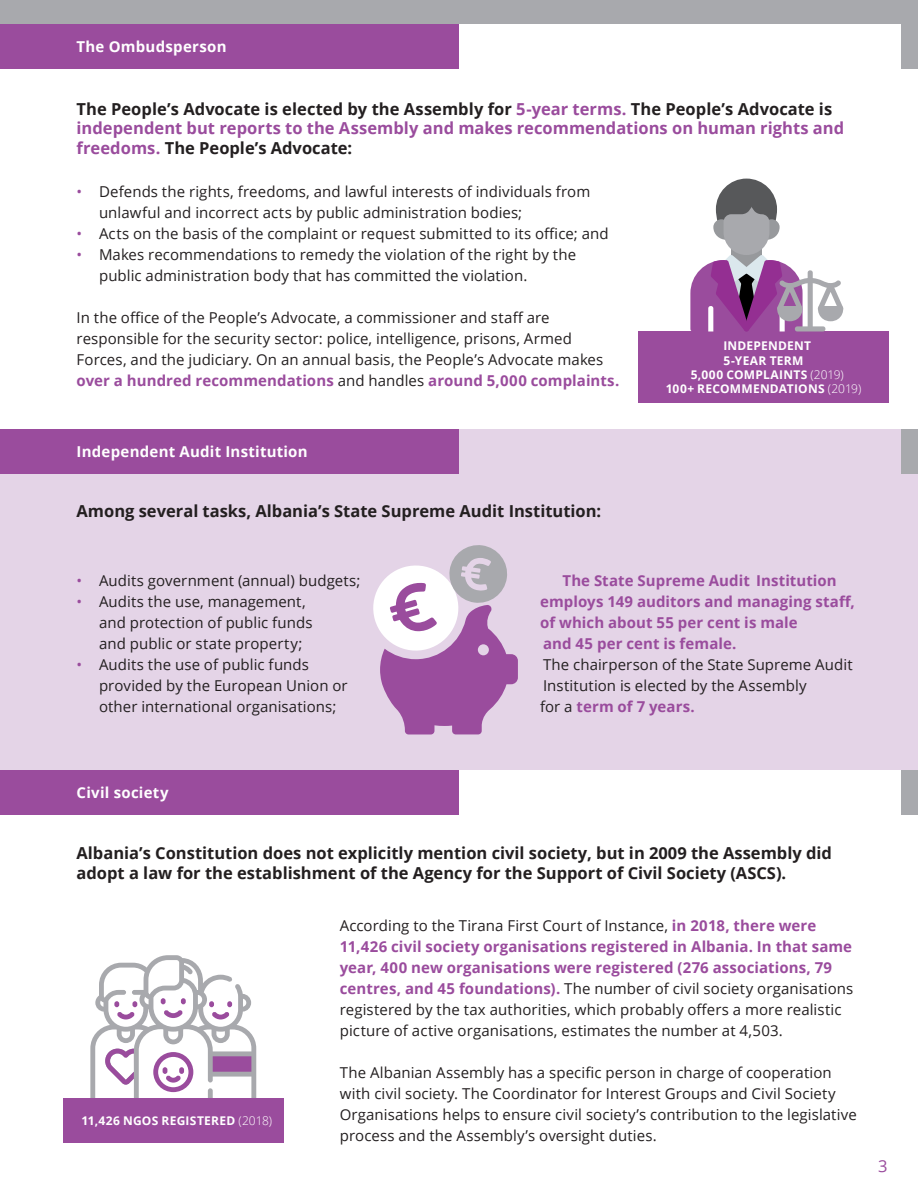
<style>
.page{position:relative;width:918px;height:1188px;background:#fff}
.page>*{position:absolute;margin:0;border:0;box-sizing:border-box;transform-origin:0 0}
.t1{font:700 16.5px/19.8px "Open Sans";color:#231f20}
.t2{font:700 16.5px/19.8px "Open Sans";color:#9a4c9d}
.t3{font:16.5px "Open Sans";color:#9a4c9d}
.t4{font:15px/21px "Open Sans";letter-spacing:.005em;color:#231f20}
.t5{font:700 15px/21px "Open Sans";letter-spacing:.005em;color:#9a4c9d}
.title_in_box{font:700 15px "Open Sans";letter-spacing:.02em;color:#fff}
.t6{font:700 12px/14.4px "Open Sans";letter-spacing:.025em;color:#fff}
.s1{color:#231f20}
.s2{color:#9a4c9d}
.s3{font-weight:700;color:#9a4c9d}
.s4{font-weight:300}
.s5{font-weight:400;color:#231f20}
</style>
<div class="page">
<div style="left:0;top:0;width:918px;height:24px;background:#a8a9ad"></div>
<div style="left:901px;top:24px;width:17px;height:45px;background:#a8a9ad"></div>
<div style="left:0;top:429px;width:918px;height:341px;background:#e4d4e7"></div>
<div style="left:0;top:24px;width:459px;height:45px;background:#9a4c9d"></div>
<div style="left:0;top:770px;width:459px;height:45px;background:#9a4c9d"></div>
<div style="left:0;top:429px;width:459px;height:45px;background:#9a4c9d"></div>
<div style="left:901px;top:770px;width:17px;height:45px;background:#a8a9ad"></div>
<div style="left:901px;top:429px;width:17px;height:45px;background:#a8a9ad"></div>
<div style="left:638px;top:332px;width:251px;height:71px;background:#9a4c9d"></div>
<svg style="left:690px;top:179px;width:153px;height:153px"></svg>
<svg style="left:90px;top:955px;width:166px;height:143px"></svg>
<div style="left:63px;top:1098px;width:221px;height:45px;background:#9a4c9d"></div>
<svg style="left:373px;top:545px;width:145px;height:189px"></svg>
<p class="title_in_box" style="left:77px;top:36px;width:152px">The Ombudsperson</p>
<p class="t2" style="left:77px;top:98px;width:769px"><span class="s1">The People’s Advocate is elected by the Assembly for</span> 5-year terms. <span class="s1">The People’s Advocate is </span>independent but reports to the Assembly and makes recommendations on human rights and freedoms. <span class="s1">The People’s Advocate:</span></p>
<p class="t4" style="left:99px;top:180px;width:493px;text-indent:-22px"><span class="s2">•</span> Defends the rights, freedoms, and lawful interests of individuals from unlawful and incorrect acts by public administration bodies;</p>
<p class="t4" style="left:77px;top:222px;width:534px"><span class="s2">•</span> Acts on the basis of the complaint or request submitted to its office; and</p>
<p class="t4" style="left:99px;top:243px;width:479px;text-indent:-22px"><span class="s2">•</span> Makes recommendations to remedy the violation of the right by the public administration body that has committed the violation.</p>
<p class="t4" style="left:77px;top:306px;width:544px">In the office of the People’s Advocate, a commissioner and staff are responsible for the security sector: police, intelligence, prisons, Armed Forces, and the judiciary. On an annual basis, the People’s Advocate makes <span class="s3">over a hundred recommendations</span> and handles <span class="s3">around 5,000 complaints.</span></p>
<p class="title_in_box" style="left:77px;top:441px;width:233px">Independent Audit Institution</p>
<p class="t1" style="left:77px;top:501px;width:526px">Among several tasks, Albania’s State Supreme Audit Institution:</p>
<p class="t6" style="left:723px;top:338px;width:89px">INDEPENDENT<br>5-YEAR TERM</p>
<p class="t6" style="left:666px;top:367px;width:197px;text-indent:25px">5,000 COMPLAINTS <span class="s4">(2019)<br></span>100+ RECOMMENDATIONS <span class="s4">(2019)</span></p>
<p class="t4" style="left:77px;top:570px;width:285px"><span class="s2">•</span> Audits government (annual) budgets;</p>
<p class="t4" style="left:99px;top:591px;width:215px;text-indent:-22px"><span class="s2">•</span> Audits the use, management, and protection of public funds and public or state property;</p>
<p class="t4" style="left:99px;top:654px;width:250px;text-indent:-22px"><span class="s2">•</span> Audits the use of public funds provided by the European Union or other international organisations;</p>
<p class="t5" style="left:540px;top:570px;width:316px;text-indent:22px">The State Supreme Audit Institution employs 149 auditors and managing staff, of which about 55 per cent is male<br>and 45 per cent is female.<br><span class="s5">The chairperson of the State Supreme Audit Institution is elected by the Assembly<br>for a</span> term of 7 years.</p>
<p class="title_in_box" style="left:77px;top:782px;width:94px">Civil society</p>
<p class="t1" style="left:77px;top:843px;width:757px">Albania’s Constitution does not explicitly mention civil society, but in 2009 the Assembly did adopt a law for the establishment of the Agency for the Support of Civil Society (ASCS).</p>
<p class="t6" style="left:81px;top:1113px;width:192px">11,426 NGOS REGISTERED <span class="s4">(2018)</span></p>
<p class="t4" style="left:340px;top:915px;width:515px">According to the Tirana First Court of Instance, <span class="s3">in 2018, there were 11,426 civil society organisations registered in Albania. In that same year, 400 new organisations were registered (276 associations, 79 centres, and 45 foundations).</span> The number of civil society organisations registered by the tax authorities, which probably offers a more realistic picture of active organisations, estimates the number at 4,503.</p>
<p class="t4" style="left:340px;top:1062px;width:519px">The Albanian Assembly has a specific person in charge of cooperation with civil society. The Coordinator for Interest Groups and Civil Society Organisations helps to ensure civil society’s contribution to the legislative process and the Assembly’s oversight duties.</p>
<p class="t3" style="left:878px;top:1155px;width:11px">3</p>
</div>
